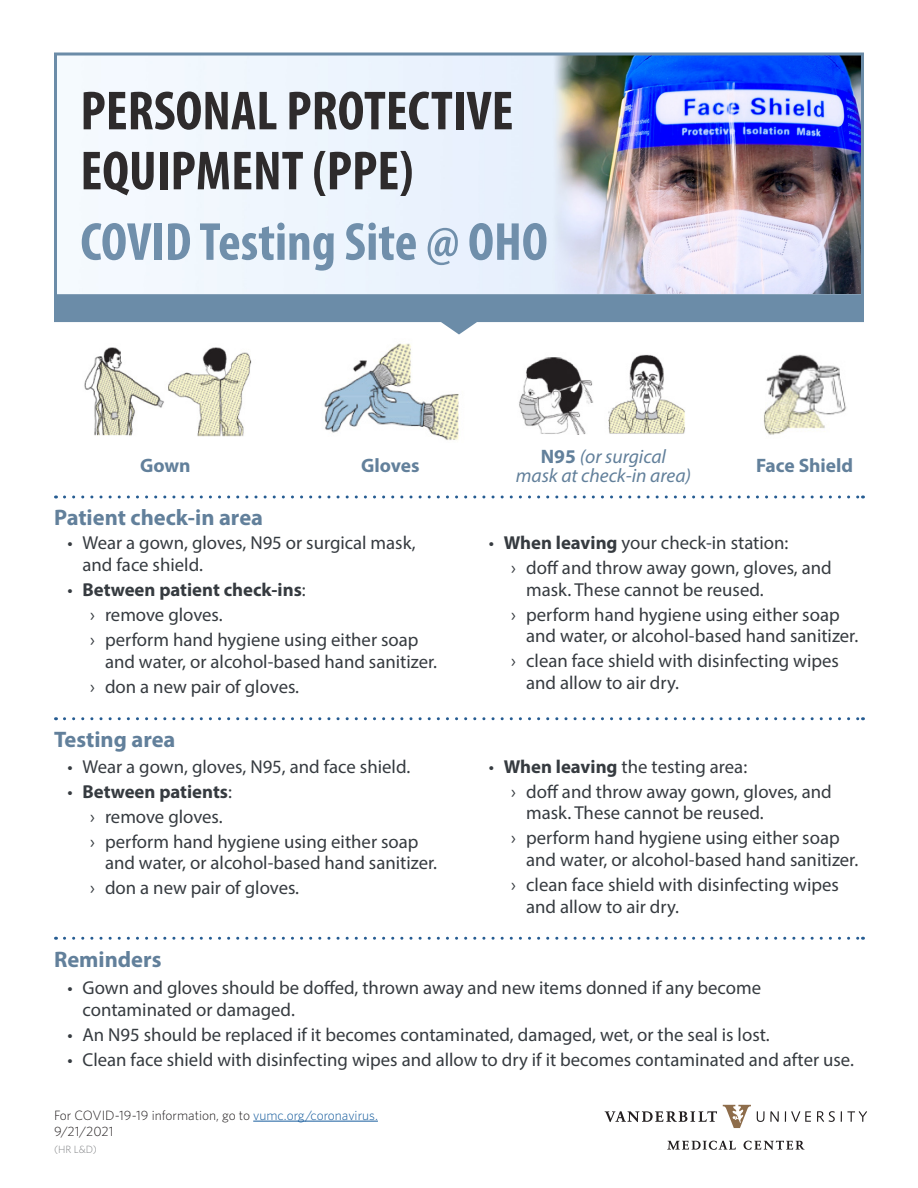
<style>
.page{position:relative;width:918px;height:1188px;background:#fff}
.page>*{position:absolute;margin:0;border:0;box-sizing:border-box;transform-origin:0 0}
.t1{font:700 condensed 55.5px/60px "Myriad Pro";color:#2e2b2c}
.Subtitle{font:700 condensed 54px "Myriad Pro";color:#708fab}
.Subheader{font:700 22.5px "Myriad Pro";color:#62809b}
.Centered_Blue{font:italic 19.5px/18.8px "Myriad Pro";color:#62809b;text-align:center}
.Centered_Blue-2{font:700 19.5px "Myriad Pro";color:#62809b}
.t2{font:18.75px/21.8px "Myriad Pro";color:#363b40}
.t3{font:700 18.75px "Myriad Pro";color:#363b40}
.t4{font:300 13.5px "Whitney";color:#231f20}
.t5{font:300 10.5px "Whitney";color:#808285}
.s1{font-weight:700;font-style:normal}
.s2{font-weight:700}
.s3{font-weight:400}
.s4{color:#175d9e}
</style>
<div class="page">
<img style="left:78px;top:56px;width:782px;height:238px">
<div style="left:54px;top:52px;width:810px;height:253px;border:3px solid #6b8ca8"></div>
<svg style="left:744px;top:1141px;width:60px;height:9px"></svg>
<svg style="left:667px;top:1141px;width:69px;height:9px"></svg>
<svg style="left:757px;top:1111px;width:22px;height:11px"></svg>
<svg style="left:785px;top:1111px;width:26px;height:11px"></svg>
<svg style="left:841px;top:1111px;width:26px;height:11px"></svg>
<svg style="left:817px;top:1111px;width:18px;height:11px"></svg>
<svg style="left:605px;top:1111px;width:112px;height:11px"></svg>
<svg style="left:723px;top:1105px;width:28px;height:23px"></svg>
<hr style="left:253px;top:1121px;width:125px;height:1px;background:#175d9e">
<svg style="left:54px;top:294px;width:810px;height:40px"></svg>
<img style="left:84px;top:347px;width:168px;height:90px">
<img style="left:324px;top:343px;width:135px;height:97px">
<img style="left:519px;top:354px;width:166px;height:80px">
<img style="left:763px;top:354px;width:84px;height:81px">
<svg style="left:64px;top:495px;width:799px;height:3px"></svg>
<svg style="left:64px;top:717px;width:799px;height:3px"></svg>
<svg style="left:64px;top:937px;width:799px;height:3px"></svg>
<p class="t1" style="left:80px;top:80px;width:435px">PERSONAL PROTECTIVE<br>EQUIPMENT (PPE)</p>
<p class="Subtitle" style="left:80px;top:208px;width:469px">COVID Testing Site @ OHO</p>
<p class="Centered_Blue-2" style="left:140px;top:453px;width:52px">Gown</p>
<p class="Centered_Blue-2" style="left:361px;top:453px;width:60px">Gloves</p>
<p class="Centered_Blue" style="left:516px;top:447px;width:177px"><span class="s1">N95</span> (or surgical<br>mask at check-in area)</p>
<p class="Centered_Blue-2" style="left:756px;top:453px;width:99px">Face Shield</p>
<p class="Subheader" style="left:54px;top:503px;width:211px">Patient check-in area</p>
<p class="t2" style="left:489px;top:531px;width:301px">• <span class="s2">When leaving</span> your check-in station:</p>
<p class="t2" style="left:526px;top:556px;width:307px;text-indent:-15px">› doff and throw away gown, gloves, and mask. These cannot be reused.</p>
<p class="t2" style="left:526px;top:603px;width:334px;text-indent:-15px">› perform hand hygiene using either soap and water, or alcohol-based hand sanitizer.</p>
<p class="t2" style="left:526px;top:650px;width:314px;text-indent:-15px">› clean face shield with disinfecting wipes and allow to air dry.</p>
<p class="t2" style="left:82px;top:532px;width:335px;text-indent:-15px">• Wear a gown, gloves, N95 or surgical mask, and face shield.</p>
<p class="t3" style="left:68px;top:577px;width:240px"><span class="s3">•</span> Between patient check-ins<span class="s3">:</span></p>
<p class="t2" style="left:90px;top:603px;width:134px">› remove gloves.</p>
<p class="t2" style="left:105px;top:628px;width:334px;text-indent:-15px">› perform hand hygiene using either soap and water, or alcohol-based hand sanitizer.</p>
<p class="t2" style="left:90px;top:675px;width:211px">› don a new pair of gloves.</p>
<p class="Subheader" style="left:54px;top:725px;width:123px">Testing area</p>
<p class="t2" style="left:68px;top:755px;width:344px">• Wear a gown, gloves, N95, and face shield.</p>
<p class="t3" style="left:68px;top:779px;width:166px"><span class="s3">•</span> Between patients<span class="s3">:</span></p>
<p class="t2" style="left:90px;top:805px;width:134px">› remove gloves.</p>
<p class="t2" style="left:105px;top:830px;width:334px;text-indent:-15px">› perform hand hygiene using either soap and water, or alcohol-based hand sanitizer.</p>
<p class="t2" style="left:90px;top:877px;width:211px">› don a new pair of gloves.</p>
<p class="t2" style="left:489px;top:755px;width:260px">• <span class="s2">When leaving</span> the testing area:</p>
<p class="t2" style="left:526px;top:780px;width:307px;text-indent:-15px">› doff and throw away gown, gloves, and mask. These cannot be reused.</p>
<p class="t2" style="left:526px;top:827px;width:334px;text-indent:-15px">› perform hand hygiene using either soap and water, or alcohol-based hand sanitizer.</p>
<p class="t2" style="left:526px;top:874px;width:314px;text-indent:-15px">› clean face shield with disinfecting wipes and allow to air dry.</p>
<p class="Subheader" style="left:54px;top:944px;width:109px">Reminders</p>
<p class="t2" style="left:82px;top:976px;width:680px;text-indent:-15px">• Gown and gloves should be doffed, thrown away and new items donned if any become contaminated or damaged.</p>
<p class="t2" style="left:68px;top:1023px;width:704px">• An N95 should be replaced if it becomes contaminated, damaged, wet, or the seal is lost.</p>
<p class="t2" style="left:68px;top:1048px;width:788px">• Clean face shield with disinfecting wipes and allow to dry if it becomes contaminated and after use.</p>
<p class="t4" style="left:54px;top:1106px;width:325px">For COVID-19-19 information, go to <span class="s4">vumc.org/coronavirus.</span></p>
<p class="t4" style="left:54px;top:1123px;width:61px">9/21/2021</p>
<p class="t5" style="left:54px;top:1142px;width:45px">(HR L&amp;D)</p>
</div>
